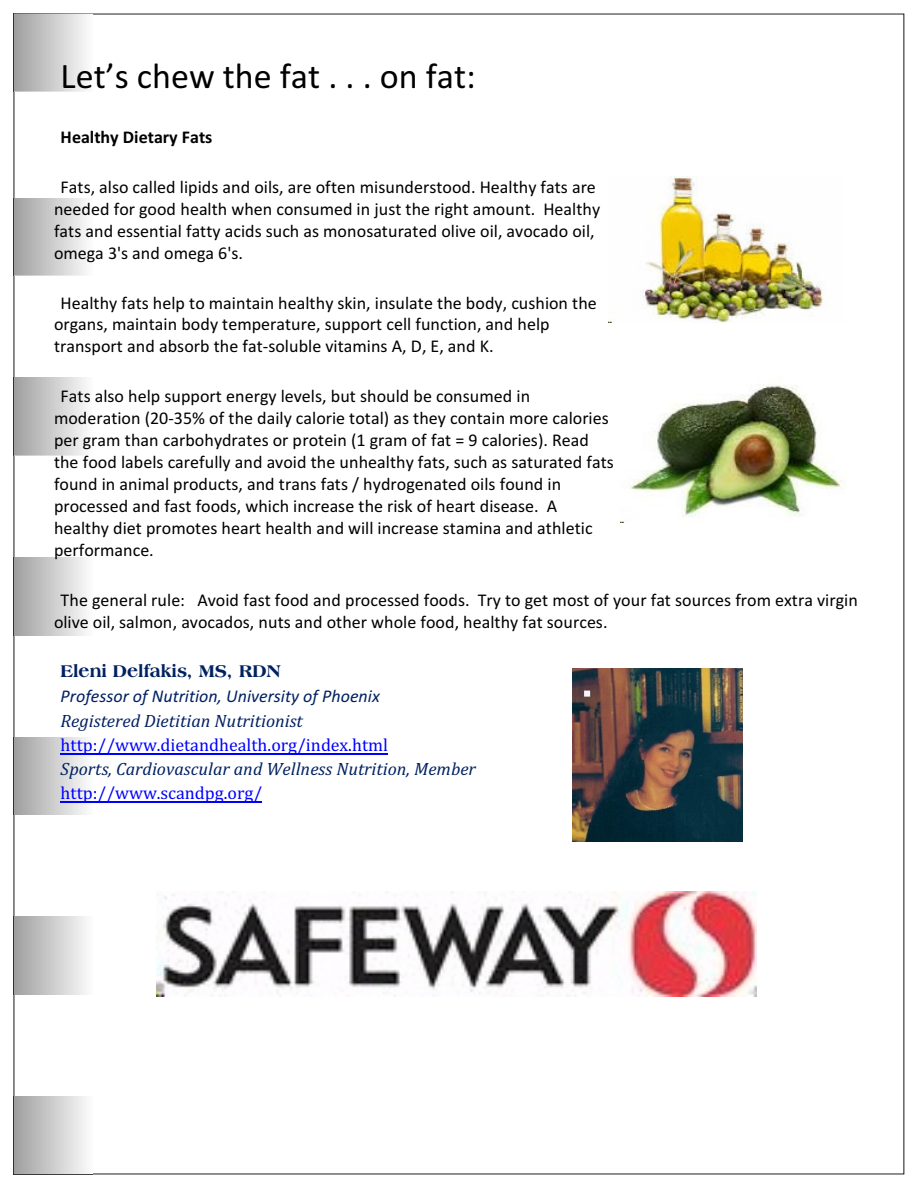
<style>
.page{position:relative;width:918px;height:1188px;background:#fff}
.page>*{position:absolute;margin:0;border:0;box-sizing:border-box;transform-origin:0 0}
.t1{font:36px "Calibri";color:#000}
.t2{font:18px/21.9px "Calibri";color:#000}
.t3{font:italic 18px "Cambria";color:#002161}
.t4{font:18px "Cambria";color:#00f}
.t5{font:italic 18px "Calibri";color:#002161}
.t6{font:800 18px "Americana BT";color:#002161}
.t7{font:700 18px "Calibri";color:#000}
</style>
<div class="page">
<img style="left:14px;top:737px;width:78px;height:78px">
<img style="left:608px;top:176px;width:216px;height:147px">
<img style="left:621px;top:384px;width:222px;height:139px">
<img style="left:572px;top:669px;width:171px;height:173px">
<img style="left:157px;top:892px;width:600px;height:105px">
<hr style="left:61px;top:753px;width:327px;height:1px;background:#00f">
<hr style="left:61px;top:801px;width:201px;height:1px;background:#00f">
<h1 class="t1" style="left:61px;top:61px;width:417px">Let’s chew the fat . . . on fat:</h1>
<p class="t7" style="left:61px;top:129px;width:153px">Healthy Dietary Fats</p>
<p class="t2" style="left:54px;top:177px;width:548px;text-indent:7px">Fats, also called lipids and oils, are often misunderstood. Healthy fats are needed for good health when consumed in just the right amount. Healthy fats and essential fatty acids such as monosaturated olive oil, avocado oil, omega 3's and omega 6's.</p>
<p class="t2" style="left:54px;top:293px;width:544px;text-indent:7px">Healthy fats help to maintain healthy skin, insulate the body, cushion the organs, maintain body temperature, support cell function, and help transport and absorb the fat-soluble vitamins A, D, E, and K.</p>
<p class="t2" style="left:54px;top:387px;width:561px;text-indent:7px">Fats also help support energy levels, but should be consumed in moderation (20-35% of the daily calorie total) as they contain more calories per gram than carbohydrates or protein (1 gram of fat = 9 calories). Read the food labels carefully and avoid the unhealthy fats, such as saturated fats found in animal products, and trans fats / hydrogenated oils found in processed and fast foods, which increase the risk of heart disease. A healthy diet promotes heart health and will increase stamina and athletic performance.</p>
<p class="t2" style="left:54px;top:590px;width:805px;text-indent:7px">The general rule: Avoid fast food and processed foods. Try to get most of your fat sources from extra virgin olive oil, salmon, avocados, nuts and other whole food, healthy fat sources.</p>
<p class="t6" style="left:61px;top:664px;width:221px">Eleni Delfakis, MS, RDN</p>
<p class="t5" style="left:61px;top:688px;width:321px">Professor of Nutrition, University of Phoenix</p>
<p class="t3" style="left:61px;top:713px;width:244px">Registered Dietitian Nutritionist</p>
<p class="t4" style="left:61px;top:737px;width:329px">http://www.dietandhealth.org/index.html</p>
<p class="t3" style="left:61px;top:761px;width:417px">Sports, Cardiovascular and Wellness Nutrition, Member</p>
<p class="t4" style="left:61px;top:785px;width:203px">http://www.scandpg.org/</p>
</div>
